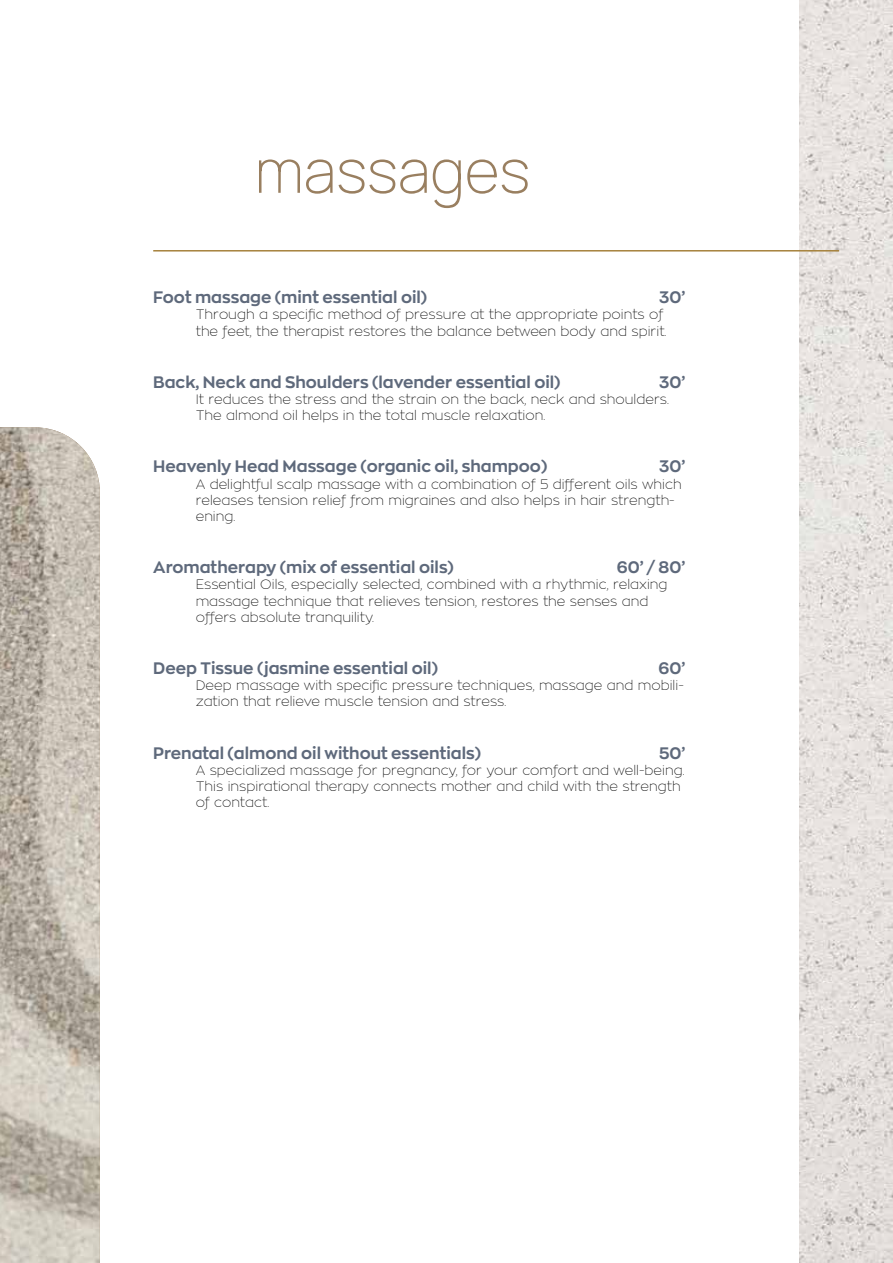
<style>
.page{position:relative;width:893px;height:1263px;background:#fff}
.page>*{position:absolute;margin:0;border:0;box-sizing:border-box;transform-origin:0 0}
.t1{font:200 60px "Manrope";color:#997f60}
.t2{font:700 16.5px "Zona Pro";color:#5e697b}
.t3{font:100 13.5px/16.2px "Zona Pro";color:#000}
</style>
<div class="page">
<img style="left:799px;top:0;width:94px;height:1263px">
<hr style="left:153px;top:250px;width:686px;height:2px;background:#a6823c">
<img style="left:0;top:427px;width:100px;height:836px">
<h1 class="t1" style="left:255px;top:129px;width:277px">massages</h1>
<p class="t2" style="left:153px;top:287px;width:275px">Foot massage (mint essential oil)</p>
<p class="t2" style="left:659px;top:287px;width:27px">30’</p>
<p class="t3" style="left:196px;top:306px;width:472px">Through a specific method of pressure at the appropriate points of the feet, the therapist restores the balance between body and spirit.</p>
<p class="t2" style="left:153px;top:372px;width:409px">Back, Neck and Shoulders (lavender essential oil)</p>
<p class="t2" style="left:659px;top:372px;width:27px">30’</p>
<p class="t3" style="left:196px;top:391px;width:475px">It reduces the stress and the strain on the back, neck and shoulders.<br>The almond oil helps in the total muscle relaxation.</p>
<p class="t2" style="left:153px;top:456px;width:396px">Heavenly Head Massage (organic oil, shampoo)</p>
<p class="t2" style="left:659px;top:456px;width:27px">30’</p>
<p class="t3" style="left:196px;top:476px;width:487px">A delightful scalp massage with a combination of 5 different oils which releases tension relief from migraines and also helps in hair strength&shy;ening.</p>
<p class="t2" style="left:153px;top:557px;width:302px">Aromatherapy (mix of essential oils)</p>
<p class="t2" style="left:617px;top:557px;width:70px">60’ / 80’</p>
<p class="t3" style="left:196px;top:576px;width:473px">Essential Oils, especially selected, combined with a rhythmic, relaxing massage technique that relieves tension, restores the senses and offers absolute tranquility.</p>
<p class="t2" style="left:153px;top:658px;width:286px">Deep Tissue (jasmine essential oil)</p>
<p class="t2" style="left:658px;top:658px;width:28px">60’</p>
<p class="t3" style="left:196px;top:677px;width:490px">Deep massage with specific pressure techniques, massage and mobili&shy;zation that relieve muscle tension and stress.</p>
<p class="t2" style="left:153px;top:742px;width:329px">Prenatal (almond oil without essentials)</p>
<p class="t2" style="left:659px;top:742px;width:28px">50’</p>
<p class="t3" style="left:196px;top:762px;width:490px">A specialized massage for pregnancy, for your comfort and well-being.<br>This inspirational therapy connects mother and child with the strength of contact.</p>
</div>
